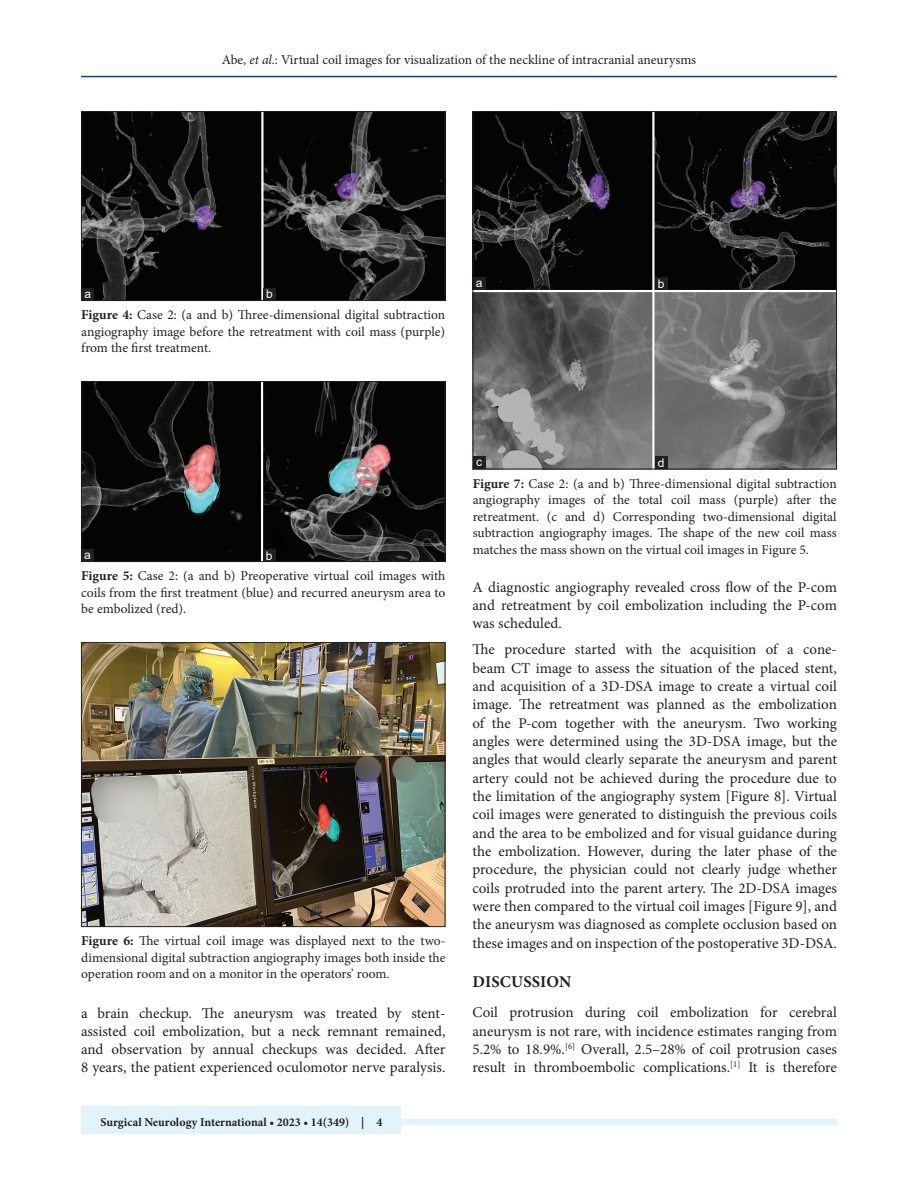
<style>
.page{position:relative;width:918px;height:1188px;background:#fff}
.page>*{position:absolute;margin:0;border:0;box-sizing:border-box;transform-origin:0 0}
.t1{font:700 16.5px "Minion Pro";letter-spacing:.01em;color:#231f20}
.TX{font:15px/18.3px "Minion Pro";color:#231f20;text-align:justify}
.FGC{font:13.5px/16.5px "Minion Pro";color:#231f20;text-align:justify}
.t2{font:700 12px "Minion Pro";color:#231f20}
.LABEL{font:12px "Arial";color:#fff}
.s1{font-style:italic}
.s2{font-weight:700}
</style>
<div class="page">
<hr style="left:81px;top:76px;width:756px;height:1px;background:#164077">
<div style="left:81px;top:1119px;width:756px;height:6px;background:#e1f4fc"></div>
<div style="left:81px;top:1106px;width:319px;height:28px;background:#e1f4fc"></div>
<img style="left:83px;top:644px;width:360px;height:281px">
<div style="left:81px;top:642px;width:364px;height:285px;border:1px solid #231f20"></div>
<img style="left:83px;top:113px;width:360px;height:186px">
<div style="left:81px;top:111px;width:364px;height:190px;border:1px solid #231f20"></div>
<div style="left:263px;top:288px;width:13px;height:13px;background:#231f20"></div>
<div style="left:81px;top:288px;width:13px;height:13px;background:#231f20"></div>
<img style="left:83px;top:383px;width:360px;height:177px">
<div style="left:81px;top:381px;width:364px;height:181px;border:1px solid #231f20"></div>
<div style="left:263px;top:549px;width:13px;height:13px;background:#231f20"></div>
<div style="left:81px;top:549px;width:13px;height:13px;background:#231f20"></div>
<img style="left:475px;top:113px;width:360px;height:354px">
<div style="left:473px;top:111px;width:364px;height:358px;border:1px solid #231f20"></div>
<div style="left:655px;top:456px;width:13px;height:13px;background:#231f20"></div>
<div style="left:473px;top:456px;width:13px;height:13px;background:#231f20"></div>
<div style="left:655px;top:277px;width:13px;height:13px;background:#231f20"></div>
<div style="left:473px;top:277px;width:13px;height:13px;background:#231f20"></div>
<p class="FGC" style="left:222px;top:51px;width:476px">Abe, <span class="s1">et al</span>.: Virtual coil images for visualization of the neckline of intracranial aneurysms</p>
<p class="LABEL" style="left:85px;top:285px;width:8px">a</p>
<p class="LABEL" style="left:266px;top:286px;width:8px">b</p>
<p class="FGC" style="left:81px;top:307px;width:366px"><span class="s2">Figure 4:</span> Case 2: (a and b) Three-dimensional digital subtraction angiography image before the retreatment with coil mass (purple) from the first treatment.</p>
<p class="LABEL" style="left:476px;top:274px;width:8px">a</p>
<p class="LABEL" style="left:658px;top:275px;width:8px">b</p>
<p class="LABEL" style="left:84px;top:546px;width:8px">a</p>
<p class="LABEL" style="left:266px;top:547px;width:8px">b</p>
<p class="FGC" style="left:81px;top:568px;width:366px"><span class="s2">Figure 5:</span> Case 2: (a and b) Preoperative virtual coil images with coils from the first treatment (blue) and recurred aneurysm area to be embolized (red).</p>
<p class="FGC" style="left:81px;top:933px;width:366px"><span class="s2">Figure 6:</span> The virtual coil image was displayed next to the two&shy;dimensional digital subtraction angiography images both inside the operation room and on a monitor in the operators’ room.</p>
<p class="TX" style="left:81px;top:1005px;width:366px">a brain checkup. The aneurysm was treated by stent&shy;assisted coil embolization, but a neck remnant remained, and observation by annual checkups was decided. After 8 years, the patient experienced oculomotor nerve paralysis.</p>
<p class="t2" style="left:100px;top:1113px;width:284px">Surgical Neurology International • 2023 • 14(349) | 4</p>
<p class="LABEL" style="left:476px;top:454px;width:7px">c</p>
<p class="LABEL" style="left:658px;top:454px;width:8px">d</p>
<p class="FGC" style="left:473px;top:475px;width:366px"><span class="s2">Figure 7:</span> Case 2: (a and b) Three-dimensional digital subtraction angiography images of the total coil mass (purple) after the retreatment. (c and d) Corresponding two-dimensional digital subtraction angiography images. The shape of the new coil mass matches the mass shown on the virtual coil images in Figure 5.</p>
<p class="TX" style="left:472px;top:578px;width:366px">A diagnostic angiography revealed cross flow of the P-com and retreatment by coil embolization including the P-com was scheduled.</p>
<p class="TX" style="left:472px;top:640px;width:366px">The procedure started with the acquisition of a cone&shy;beam CT image to assess the situation of the placed stent, and acquisition of a 3D-DSA image to create a virtual coil image. The retreatment was planned as the embolization of the P-com together with the aneurysm. Two working angles were determined using the 3D-DSA image, but the angles that would clearly separate the aneurysm and parent artery could not be achieved during the procedure due to the limitation of the angiography system [Figure 8]. Virtual coil images were generated to distinguish the previous coils and the area to be embolized and for visual guidance during the embolization. However, during the later phase of the procedure, the physician could not clearly judge whether coils protruded into the parent artery. The 2D-DSA images were then compared to the virtual coil images [Figure 9], and the aneurysm was diagnosed as complete occlusion based on these images and on inspection of the postoperative 3D-DSA.</p>
<h1 class="t1" style="left:473px;top:970px;width:100px">DISCUSSION</h1>
<p class="TX" style="left:472px;top:1003px;width:366px">Coil protrusion during coil embolization for cerebral aneurysm is not rare, with incidence estimates ranging from 5.2% to 18.9%.<sup>[6]</sup> Overall, 2.5–28% of coil protrusion cases result in thromboembolic complications.<sup>[1]</sup> It is therefore</p>
</div>
